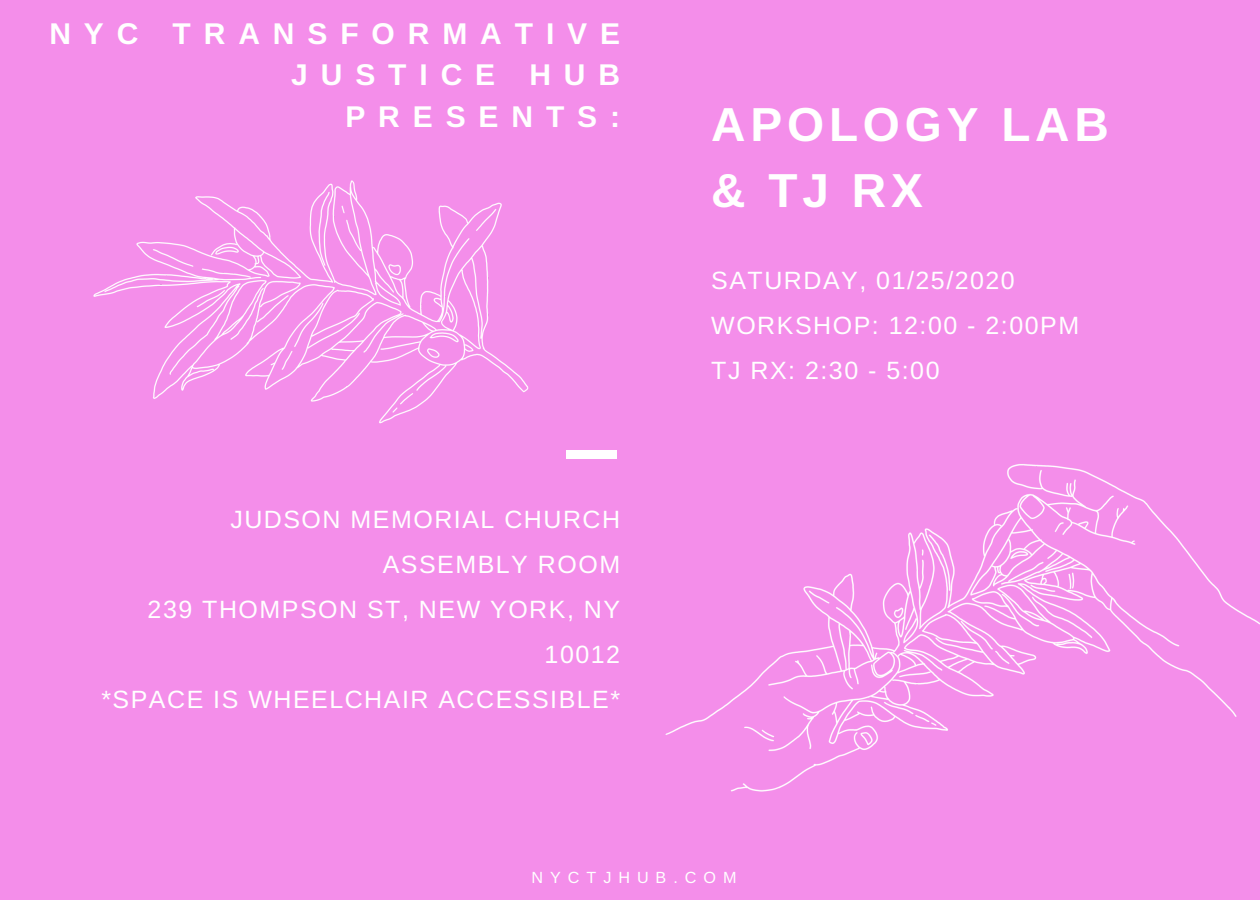
<style>
.page{position:relative;width:1260px;height:900px;background:#f48eea}
.page>*{position:absolute;margin:0;border:0;box-sizing:border-box;transform-origin:0 0}
.t1{font:700 47.75px/66.5px "Arimo";letter-spacing:.1em;color:#fff}
.t2{font:700 30px/41.8px "Arimo";letter-spacing:.43em;color:#fff;text-align:right}
.t3{font:25px/45.2px "Arimo";letter-spacing:.06em;color:#fff;text-align:right}
.t4{font:16.25px "Arimo";letter-spacing:.43em;color:#fff}
</style>
<div class="page">
<img style="left:93px;top:180px;width:436px;height:244px">
<div style="left:566px;top:450px;width:50px;height:9px;background:#fff"></div>
<img style="left:616px;top:450px;width:644px;height:342px">
<p class="t2" style="left:49px;top:12px;width:572px">NYC TRANSFORMATIVE<br>JUSTICE HUB<br>PRESENTS:</p>
<p class="t3" style="left:101px;top:496px;width:520px">JUDSON MEMORIAL CHURCH<br>ASSEMBLY ROOM<br>239 THOMPSON ST, NEW YORK, NY<br>10012<br>*SPACE IS WHEELCHAIR ACCESSIBLE*</p>
<h1 class="t1" style="left:711px;top:91px;width:399px">APOLOGY LAB &amp; TJ RX</h1>
<p class="t3" style="left:711px;top:257px;width:369px;text-align:left">SATURDAY, 01/25/2020<br>WORKSHOP: 12:00 - 2:00PM<br>TJ RX: 2:30 - 5:00</p>
<p class="t4" style="left:532px;top:868px;width:206px">NYCTJHUB.COM</p>
</div>
